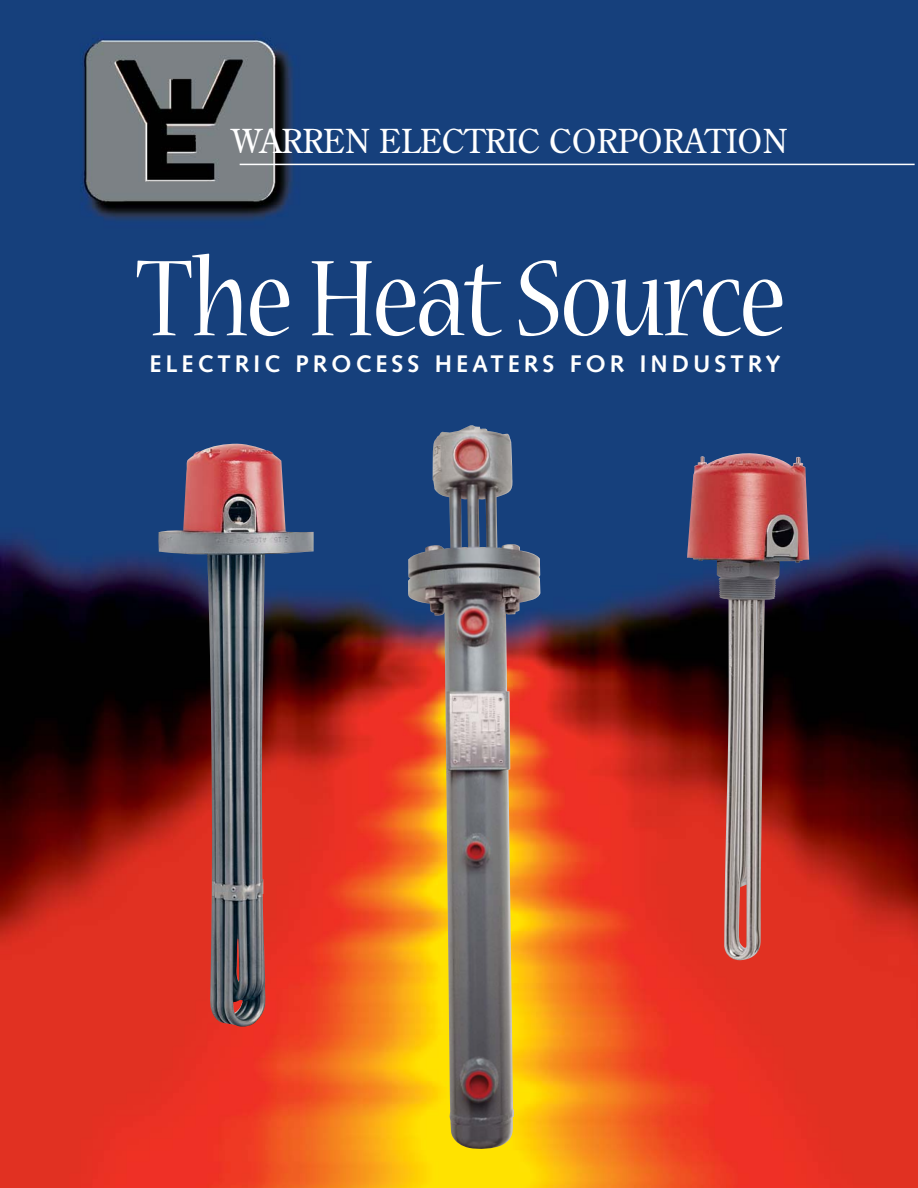
<style>
.page{position:relative;width:918px;height:1188px;background:#fff}
.page>*{position:absolute;margin:0;border:0;box-sizing:border-box;transform-origin:0 0}
.t1{font:120px "Nueva";letter-spacing:-.025em;color:#fff;scale:.86 1}
.t2{font:33px "Century Old Style";color:#fff}
.t3{font:700 24px "Syntax";letter-spacing:.165em;color:#fff}
</style>
<div class="page">
<img style="left:0;top:0;width:918px;height:1188px">
<hr style="left:240px;top:164px;width:675px;height:1px;background:#fff">
<img style="left:158px;top:444px;width:156px;height:584px">
<img style="left:408px;top:425px;width:132px;height:725px">
<img style="left:687px;top:452px;width:122px;height:508px">
<h2 class="t2" style="left:231px;top:128px;width:558px">WARREN ELECTRIC CORPORATION</h2>
<h1 class="t1" style="left:136px;top:254px;width:757px">The Heat Source</h1>
<p class="t3" style="left:149px;top:354px;width:633px">ELECTRIC PROCESS HEATERS FOR INDUSTRY</p>
</div>
